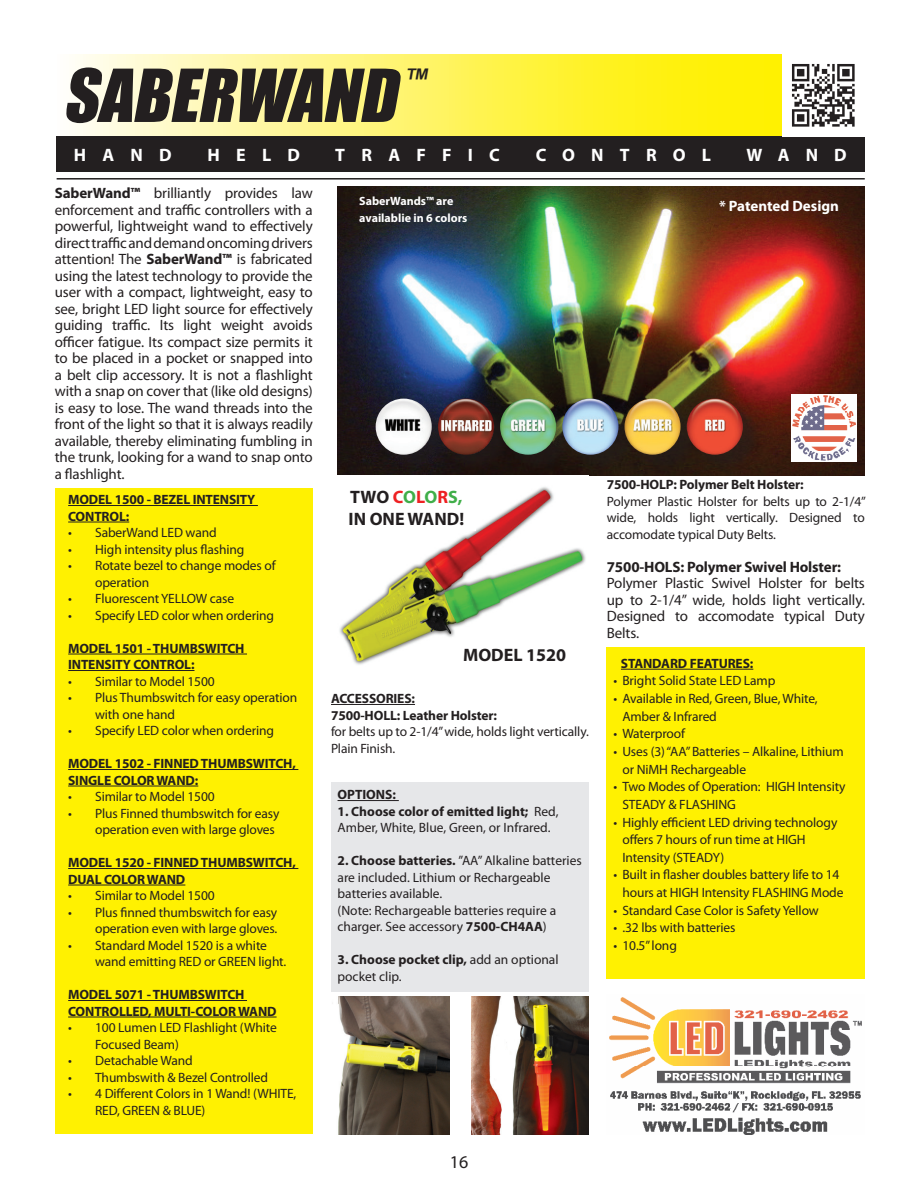
<style>
.page{position:relative;width:918px;height:1188px;background:#fff}
.page>*{position:absolute;margin:0;border:0;box-sizing:border-box;transform-origin:0 0}
.t1{font:italic 67.5px "Impact";color:#231f20}
.t2{font:italic 27px "Impact";color:#231f20}
.t3{font:700 18px/21.6px "Myriad Pro";color:#231f20}
.t4{font:700 18px "Myriad Pro";letter-spacing:.9em;color:#fff}
.t5{font:18px "Myriad Pro";color:#231f20}
.t6{font:15px/16.5px "Myriad Pro";letter-spacing:-.01em;color:#231f20;text-align:justify}
.t7{font:700 15px "Myriad Pro";letter-spacing:-.01em;color:#231f20}
.t8{font:700 15px "Myriad Pro";color:#fff}
.t9{font:13.5px/16.5px "Myriad Pro";letter-spacing:-.01em;color:#231f20}
.t10{font:700 13.5px/16.5px "Myriad Pro";letter-spacing:-.01em;color:#231f20}
.t11{font:700 12px/16.5px "Myriad Pro";color:#fff}
.s1{font-weight:700}
.s2{color:#ee2123}
.s3{color:#40ae49}
</style>
<div class="page">
<img style="left:338px;top:186px;width:527px;height:289px">
<hr style="left:331px;top:704px;width:84px;height:1px;background:#231f20">
<img style="left:472px;top:996px;width:117px;height:138px">
<img style="left:338px;top:996px;width:111px;height:138px">
<div style="left:55px;top:55px;width:728px;height:81px;background:linear-gradient(to right,#fffcf1,#ffef00)"></div>
<div style="left:54px;top:54px;width:730px;height:83px;border:2px solid #fff"></div>
<div style="left:56px;top:137px;width:809px;height:35px;background:#231f20"></div>
<hr style="left:57px;top:178px;width:808px;height:2px;background:#231f20">
<div style="left:331px;top:782px;width:258px;height:210px;background:#e6e7e9"></div>
<hr style="left:338px;top:800px;width:61px;height:1px;background:#231f20">
<img style="left:791px;top:394px;width:66px;height:68px">
<div style="left:378px;top:401px;width:383px;height:72px;background:#231f20;opacity:.45"></div>
<img style="left:376px;top:399px;width:56px;height:56px;border-radius:28px">
<img style="left:438px;top:399px;width:56px;height:56px;border-radius:28px">
<img style="left:500px;top:399px;width:56px;height:56px;border-radius:28px">
<img style="left:562px;top:399px;width:57px;height:56px;border-radius:28px">
<img style="left:624px;top:399px;width:57px;height:56px;border-radius:28px">
<img style="left:687px;top:399px;width:56px;height:56px;border-radius:28px">
<img style="left:609px;top:997px;width:253px;height:138px">
<div style="left:55px;top:488px;width:258px;height:646px;background:#fff101"></div>
<hr style="left:68px;top:505px;width:190px;height:1px;background:#231f20">
<hr style="left:68px;top:522px;width:61px;height:1px;background:#231f20">
<hr style="left:68px;top:654px;width:179px;height:1px;background:#231f20">
<hr style="left:68px;top:670px;width:127px;height:1px;background:#231f20">
<hr style="left:68px;top:769px;width:230px;height:1px;background:#231f20">
<hr style="left:68px;top:786px;width:130px;height:1px;background:#231f20">
<hr style="left:68px;top:868px;width:230px;height:1px;background:#231f20">
<hr style="left:68px;top:885px;width:117px;height:1px;background:#231f20">
<hr style="left:68px;top:1000px;width:179px;height:1px;background:#231f20">
<hr style="left:68px;top:1017px;width:209px;height:1px;background:#231f20">
<img style="left:782px;top:54px;width:73px;height:83px">
<img style="left:339px;top:487px;width:247px;height:178px">
<div style="left:453px;top:640px;width:124px;height:27px;background:#fff"></div>
<div style="left:337px;top:484px;width:139px;height:47px;background:#fff"></div>
<div style="left:607px;top:647px;width:258px;height:331px;background:#fff101"></div>
<hr style="left:621px;top:669px;width:132px;height:1px;background:#231f20">
<h1 class="t1" style="left:62px;top:43px;width:353px">SABERWAND</h1>
<h2 class="t2" style="left:404px;top:59px;width:30px">™</h2>
<h3 class="t4" style="left:74px;top:143px;width:99px">HAND</h3>
<h3 class="t4" style="left:208px;top:143px;width:94px">HELD</h3>
<h3 class="t4" style="left:335px;top:143px;width:166px">TRAFFIC</h3>
<h3 class="t4" style="left:536px;top:143px;width:177px">CONTROL</h3>
<h3 class="t4" style="left:746px;top:143px;width:102px">WAND</h3>
<p class="t6" style="left:55px;top:185px;width:260px"><span class="s1">SaberWand™</span> brilliantly provides law enforcement and traffic controllers with a powerful, lightweight wand to effectively direct traffic and demand oncoming drivers attention! The <span class="s1">SaberWand™</span> is fabricated using the latest technology to provide the user with a compact, lightweight, easy to see, bright LED light source for effectively guiding traffic. Its light weight avoids officer fatigue. Its compact size permits it to be placed in a pocket or snapped into a belt clip accessory. It is not a flashlight with a snap on cover that (like old designs) is easy to lose. The wand threads into the front of the light so that it is always readily available, thereby eliminating fumbling in the trunk, looking for a wand to snap onto a flashlight.</p>
<p class="t11" style="left:359px;top:193px;width:110px">SaberWands™ are availablie in 6 colors</p>
<p class="t10" style="left:68px;top:491px;width:189px">MODEL 1500 - BEZEL INTENSITY<br>CONTROL:</p>
<p class="t9" style="left:68px;top:524px;width:150px">• SaberWand LED wand</p>
<p class="t9" style="left:68px;top:541px;width:178px">• High intensity plus flashing</p>
<p class="t9" style="left:95px;top:557px;width:182px;text-indent:-27px">• Rotate bezel to change modes of operation</p>
<p class="t9" style="left:68px;top:590px;width:167px">• Fluorescent YELLOW case</p>
<p class="t9" style="left:68px;top:607px;width:207px">• Specify LED color when ordering</p>
<p class="t10" style="left:68px;top:639px;width:178px">MODEL 1501 - THUMBSWITCH<br>INTENSITY CONTROL:</p>
<p class="t9" style="left:68px;top:673px;width:148px">• Similar to Model 1500</p>
<p class="t9" style="left:95px;top:689px;width:203px;text-indent:-27px">• Plus Thumbswitch for easy operation with one hand</p>
<p class="t9" style="left:68px;top:722px;width:207px">• Specify LED color when ordering</p>
<p class="t10" style="left:68px;top:755px;width:229px">MODEL 1502 - FINNED THUMBSWITCH,<br>SINGLE COLOR WAND:</p>
<p class="t9" style="left:68px;top:788px;width:148px">• Similar to Model 1500</p>
<p class="t9" style="left:95px;top:805px;width:186px;text-indent:-27px">• Plus Finned thumbswitch for easy operation even with large gloves</p>
<p class="t10" style="left:68px;top:854px;width:229px">MODEL 1520 - FINNED THUMBSWITCH,<br>DUAL COLOR WAND</p>
<p class="t9" style="left:68px;top:887px;width:148px">• Similar to Model 1500</p>
<p class="t9" style="left:68px;top:904px;width:211px;text-align:right">• Plus finned thumbswitch for easy operation even with large gloves.</p>
<p class="t9" style="left:95px;top:937px;width:193px;text-indent:-27px">• Standard Model 1520 is a white wand emitting RED or GREEN light.</p>
<p class="t10" style="left:68px;top:986px;width:210px">MODEL 5071 - THUMBSWITCH<br>CONTROLLED, MULTI-COLOR WAND</p>
<p class="t9" style="left:95px;top:1019px;width:183px;text-indent:-27px">• 100 Lumen LED Flashlight (White<br>Focused Beam)</p>
<p class="t9" style="left:68px;top:1052px;width:126px">• Detachable Wand</p>
<p class="t9" style="left:68px;top:1069px;width:202px">• Thumbswith &amp; Bezel Controlled</p>
<p class="t9" style="left:95px;top:1085px;width:203px;text-indent:-27px">• 4 Different Colors in 1 Wand! (WHITE,<br>RED, GREEN &amp; BLUE)</p>
<h3 class="t3" style="left:349px;top:486px;width:117px">TWO <span class="s2">C</span><span class="s3">O</span><span class="s2">L</span><span class="s3">O</span><span class="s2">R</span><span class="s3">S,<br></span>IN ONE WAND!</h3>
<h3 class="t3" style="left:463px;top:643px;width:105px">MODEL 1520</h3>
<p class="t10" style="left:331px;top:690px;width:167px">ACCESSORIES:<br>7500-HOLL: Leather Holster:</p>
<p class="t9" style="left:331px;top:723px;width:259px">for belts up to 2-1/4” wide, holds light vertically.<br>Plain Finish.</p>
<p class="t10" style="left:338px;top:786px;width:60px">OPTIONS:</p>
<p class="t9" style="left:338px;top:803px;width:223px"><span class="s1">1. Choose color of emitted light;</span> Red,<br>Amber, White, Blue, Green, or Infrared.</p>
<p class="t9" style="left:338px;top:852px;width:246px"><span class="s1">2. Choose batteries.</span> ”AA” Alkaline batteries are included. Lithium or Rechargeable batteries available.<br>(Note: Rechargeable batteries require a charger. See accessory <span class="s1">7500-CH4AA</span>)</p>
<p class="t9" style="left:338px;top:951px;width:223px"><span class="s1">3. Choose pocket clip,</span> add an optional pocket clip.</p>
<h3 class="t5" style="left:450px;top:1151px;width:20px">16</h3>
<p class="t8" style="left:719px;top:196px;width:121px">* Patented Design</p>
<p class="t10" style="left:607px;top:476px;width:198px">7500-HOLP: Polymer Belt Holster:</p>
<p class="t9" style="left:607px;top:493px;width:261px;text-align:justify">Polymer Plastic Holster for belts up to 2-1/4” wide, holds light vertically. Designed to accomodate typical Duty Belts.</p>
<p class="t7" style="left:607px;top:557px;width:236px">7500-HOLS: Polymer Swivel Holster:</p>
<p class="t6" style="left:607px;top:575px;width:260px">Polymer Plastic Swivel Holster for belts up to 2-1/4” wide, holds light vertically.<br>Designed to accomodate typical Duty Belts.</p>
<p class="t10" style="left:621px;top:655px;width:134px">STANDARD FEATURES:</p>
<p class="t9" style="left:613px;top:672px;width:163px">• Bright Solid State LED Lamp</p>
<p class="t9" style="left:622px;top:690px;width:197px;line-height:17.7px;text-indent:-9px">• Available in Red, Green, Blue, White,<br>Amber &amp; Infrared</p>
<p class="t9" style="left:613px;top:725px;width:73px">• Waterproof</p>
<p class="t9" style="left:622px;top:742px;width:223px;line-height:17.7px;text-indent:-9px">• Uses (3) “AA” Batteries – Alkaline, Lithium or NiMH Rechargeable</p>
<p class="t9" style="left:622px;top:778px;width:225px;line-height:17.7px;text-indent:-9px">• Two Modes of Operation: HIGH Intensity<br>STEADY &amp; FLASHING</p>
<p class="t9" style="left:622px;top:813px;width:216px;line-height:17.7px;text-indent:-9px">• Highly efficient LED driving technology offers 7 hours of run time at HIGH<br>Intensity (STEADY)</p>
<p class="t9" style="left:613px;top:866px;width:232px;line-height:17.7px;text-align:right">• Built in flasher doubles battery life to 14 hours at HIGH Intensity FLASHING Mode</p>
<p class="t9" style="left:613px;top:902px;width:207px">• Standard Case Color is Safety Yellow</p>
<p class="t9" style="left:613px;top:919px;width:124px">• .32 lbs with batteries</p>
<p class="t9" style="left:613px;top:937px;width:65px">• 10.5” long</p>
</div>
